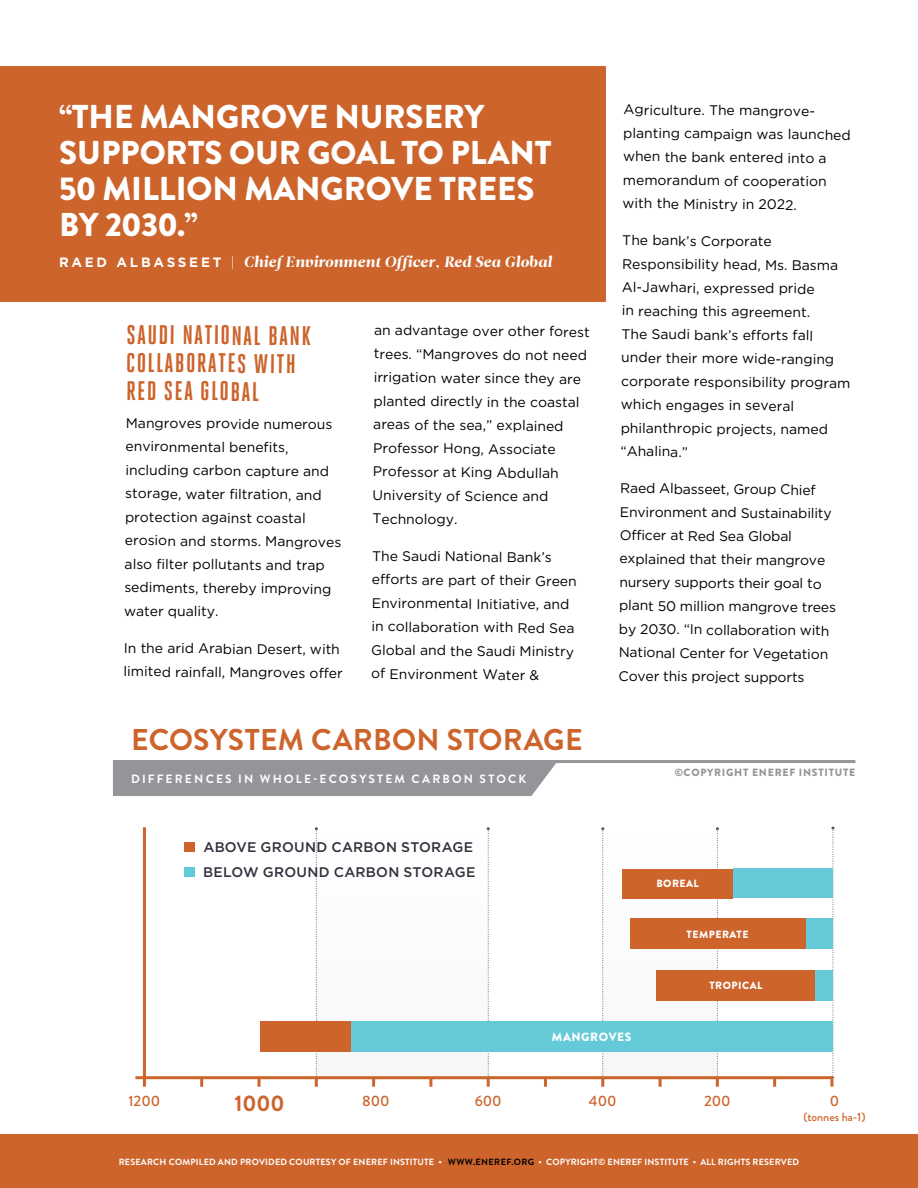
<style>
.page{position:relative;width:918px;height:1188px;background:#fff}
.page>*{position:absolute;margin:0;border:0;box-sizing:border-box;transform-origin:0 0}
.t1{font:900 33px/36px "Brandon Grotesque";color:#fff}
.t2{font:700 30px "Brandon Grotesque";letter-spacing:.01em;color:#cc642c}
.t3{font:700 27px/28px "Heroic Condensed";color:#cc642c}
.t4{font:700 22.5px "Brandon Grotesque";color:#cc642c}
.t5{font:italic 15px "Leitura Display";letter-spacing:.025em;color:#fff}
.t6{font:500 15px "Brandon Grotesque";color:#cc642c}
.t7{font:13.95px/23.5px "Gotham HTF";color:#000}
.t8{font:500 13.95px/24.9px "Gotham HTF";letter-spacing:.015em;color:#32313c}
.t9{font:700 12px "Brandon Grotesque";letter-spacing:.18em;color:#fff}
.t10{font:500 12px "Brandon Grotesque";color:#cc642c}
.t11{font:900 12px "Brandon Grotesque";letter-spacing:.045em;color:#fff}
.t12{font:900 10.5px "Brandon Grotesque";letter-spacing:.07em;color:#939598}
.t13{font:900 10.5px "Brandon Grotesque";letter-spacing:.045em;color:#fff}
.t14{font:700 9px "Brandon Grotesque";letter-spacing:.02em;color:#fff}
.s1{font-family:"Gotham HTF";font-weight:700;font-style:normal;font-size:13.5px}
.s2{font-family:"Gotham HTF";font-weight:300;font-style:normal;font-size:13.5px}
.s3{color:#000}
</style>
<div class="page">
<div style="left:0;top:66px;width:605px;height:235px;background:#cc642c"></div>
<div style="left:0;top:1134px;width:918px;height:54px;background:#cc642c"></div>
<div style="left:603px;top:826px;width:114px;height:253px;background:#fbfbfb"></div>
<div style="left:316px;top:826px;width:172px;height:253px;background:#fbfbfc"></div>
<div style="left:733px;top:869px;width:99px;height:29px;background:#65cad8"></div>
<div style="left:805px;top:918px;width:27px;height:31px;background:#65cad8"></div>
<div style="left:815px;top:970px;width:17px;height:31px;background:#65cad8"></div>
<div style="left:351px;top:1021px;width:481px;height:31px;background:#65cad8"></div>
<hr style="left:143px;top:827px;width:3px;height:260px;background:#cc642c">
<hr style="left:135px;top:1076px;width:698px;height:3px;background:#cc642c">
<svg style="left:315px;top:827px;width:3px;height:260px"></svg>
<svg style="left:372px;top:1079px;width:3px;height:8px"></svg>
<svg style="left:429px;top:1079px;width:3px;height:8px"></svg>
<svg style="left:487px;top:827px;width:3px;height:260px"></svg>
<svg style="left:544px;top:1079px;width:3px;height:8px"></svg>
<svg style="left:601px;top:827px;width:3px;height:260px"></svg>
<svg style="left:659px;top:1079px;width:3px;height:8px"></svg>
<svg style="left:716px;top:827px;width:3px;height:260px"></svg>
<svg style="left:773px;top:1079px;width:3px;height:8px"></svg>
<svg style="left:830px;top:827px;width:4px;height:260px"></svg>
<hr style="left:113px;top:760px;width:742px;height:3px;background:#939598">
<div style="left:113px;top:763px;width:443px;height:33px;background:#939598"></div>
<svg style="left:258px;top:1079px;width:3px;height:8px"></svg>
<svg style="left:200px;top:1079px;width:3px;height:8px"></svg>
<div style="left:623px;top:869px;width:110px;height:30px;background:#cc642c"></div>
<div style="left:630px;top:919px;width:175px;height:30px;background:#cc642c"></div>
<div style="left:657px;top:970px;width:158px;height:31px;background:#cc642c"></div>
<div style="left:260px;top:1021px;width:91px;height:31px;background:#cc642c"></div>
<div style="left:184px;top:867px;width:11px;height:10px;background:#65cad8"></div>
<div style="left:185px;top:842px;width:10px;height:10px;background:#cc642c"></div>
<h1 class="t1" style="left:59px;top:99px;width:494px">“THE MANGROVE NURSERY<br>SUPPORTS OUR GOAL TO PLANT<br>50 MILLION MANGROVE TREES<br>BY 2030.”</h1>
<p class="t5" style="left:59px;top:253px;width:494px"><span class="s1">R A E D A L B A S S E E T</span> <span class="s2">|</span> Chief Environment Officer, Red Sea Global</p>
<h3 class="t3" style="left:127px;top:320px;width:186px;rotate:1deg">SAUDI NATIONAL BANK<br>COLLABORATES WITH<br>RED SEA GLOBAL</h3>
<p class="t7" style="left:126px;top:410px;width:219px;rotate:1deg">Mangroves provide numerous environmental benefits, including carbon capture and storage, water filtration, and protection against coastal erosion and storms. Mangroves also filter pollutants and trap sediments, thereby improving water quality.</p>
<p class="t7" style="left:124px;top:635px;width:221px;rotate:1deg">In the arid Arabian Desert, with limited rainfall, Mangroves offer</p>
<p class="t7" style="left:374px;top:317px;width:217px;rotate:1deg">an advantage over other forest trees. “Mangroves do not need irrigation water since they are planted directly in the coastal areas of the sea,” explained<br>Professor Hong, Associate<br>Professor at King Abdullah<br>University of Science and<br>Technology.</p>
<p class="t7" style="left:372px;top:543px;width:207px;rotate:1deg">The Saudi National Bank’s efforts are part of their Green<br>Environmental Initiative, and in collaboration with Red Sea<br>Global and the Saudi Ministry of Environment Water &amp;</p>
<h2 class="t2" style="left:131px;top:718px;width:453px">ECOSYSTEM CARBON STORAGE</h2>
<p class="t9" style="left:131px;top:771px;width:397px">DIFFERENCES IN WHOLE-ECOSYSTEM CARBON STOCK</p>
<p class="t8" style="left:203px;top:834px;width:274px">ABOVE GROUND CARBON STORAGE<br>BELOW GROUND CARBON STORAGE</p>
<p class="t7" style="left:624px;top:97px;width:229px;rotate:1deg">Agriculture. The mangrove&shy;planting campaign was launched when the bank entered into a memorandum of cooperation with the Ministry in 2022.</p>
<p class="t7" style="left:623px;top:227px;width:232px;rotate:1deg">The bank’s Corporate<br>Responsibility head, Ms. Basma<br>Al-Jawhari, expressed pride<br>in reaching this agreement.<br>The Saudi bank’s efforts fall under their more wide-ranging corporate responsibility program which engages in several philanthropic projects, named “Ahalina.”</p>
<p class="t7" style="left:620px;top:475px;width:219px;rotate:1deg">Raed Albasseet, Group Chief<br>Environment and Sustainability<br>Officer at Red Sea Global explained that their mangrove nursery supports their goal to plant 50 million mangrove trees by 2030. “In collaboration with<br>National Center for Vegetation<br>Cover this project supports</p>
<p class="t12" style="left:675px;top:765px;width:182px">©COPYRIGHT ENEREF INSTITUTE</p>
<p class="t13" style="left:656px;top:876px;width:44px">BOREAL</p>
<p class="t13" style="left:687px;top:927px;width:63px">TEMPERATE</p>
<p class="t13" style="left:709px;top:978px;width:54px">TROPICAL</p>
<p class="t11" style="left:552px;top:1028px;width:81px">MANGROVES</p>
<p class="t6" style="left:129px;top:1090px;width:33px">1200</p>
<h3 class="t4" style="left:235px;top:1088px;width:52px">1000</h3>
<p class="t6" style="left:362px;top:1090px;width:29px">800</p>
<p class="t6" style="left:475px;top:1090px;width:29px">600</p>
<p class="t6" style="left:589px;top:1090px;width:29px">400</p>
<p class="t6" style="left:704px;top:1090px;width:28px">200</p>
<p class="t6" style="left:830px;top:1090px;width:11px">0</p>
<p class="t10" style="left:803px;top:1108px;width:64px">(tonnes ha-1)</p>
<p class="t14" style="left:119px;top:1156px;width:682px">RESEARCH COMPILED AND PROVIDED COURTESY OF ENEREF INSTITUTE • <span class="s3">WWW.ENEREF.ORG</span> • COPYRIGHT© ENEREF INSTITUTE • ALL RIGHTS RESERVED</p>
</div>
